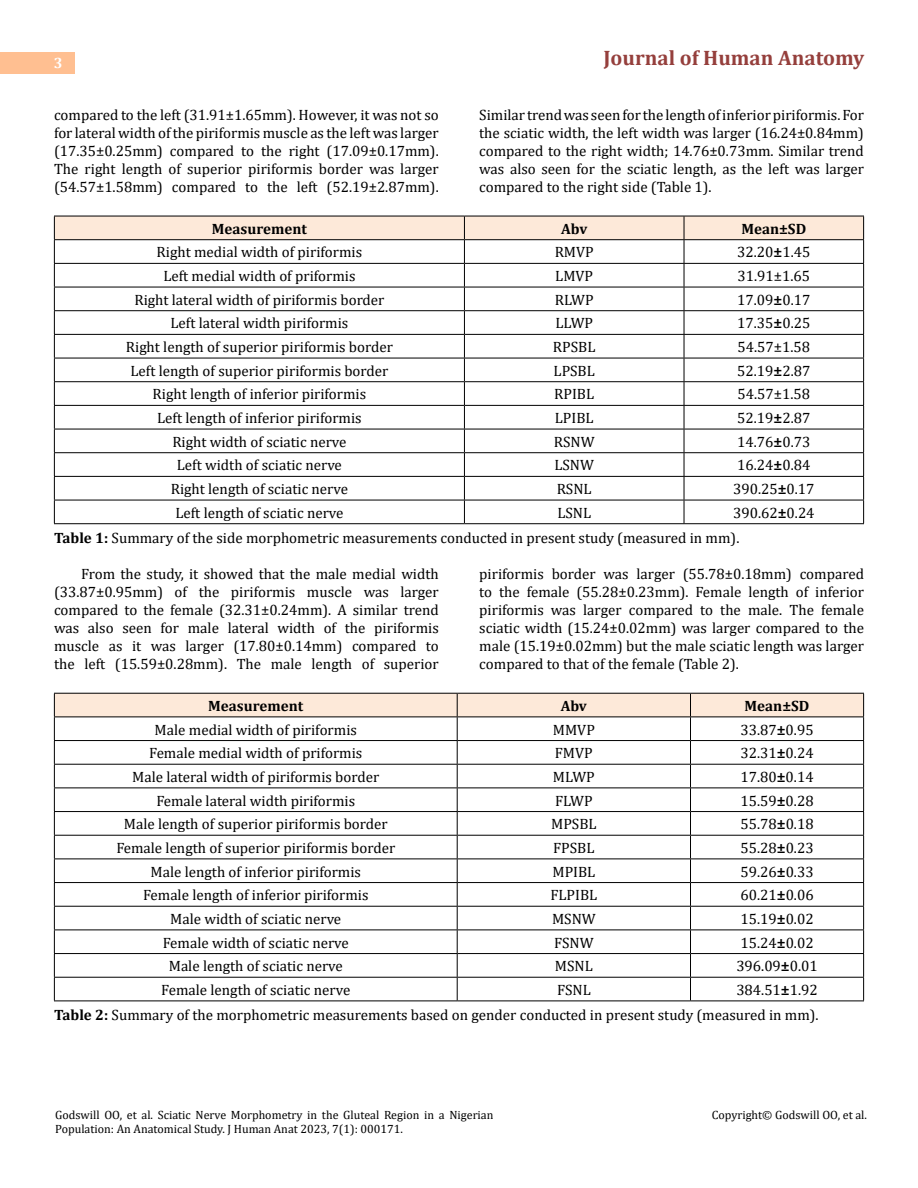
<style>
.page{position:relative;width:918px;height:1188px;background:#fff}
.page>*{position:absolute;margin:0;border:0;box-sizing:border-box;transform-origin:0 0}
.t1{font:700 21px "Cambria";color:#953f3c}
.t2{font:15px/18px "Cambria";color:#000;text-align:justify}
.t3{font:700 15px "Cambria";color:#000}
.t4{font:700 15px "Cambria";color:#fff}
.t5{font:12px/14.4px "Cambria";color:#000}
.s1{font-weight:700}
</style>
<div class="page">
<div style="left:0;top:52px;width:74px;height:21px;background:#ffbf91"></div>
<hr style="left:54px;top:523px;width:410px;height:1px;background:#000">
<hr style="left:464px;top:523px;width:220px;height:1px;background:#000">
<hr style="left:684px;top:523px;width:180px;height:1px;background:#000">
<svg style="left:54px;top:216px;width:810px;height:307px"></svg>
<hr style="left:54px;top:1001px;width:403px;height:1px;background:#000">
<hr style="left:457px;top:1001px;width:234px;height:1px;background:#000">
<hr style="left:691px;top:1001px;width:173px;height:1px;background:#000">
<svg style="left:54px;top:693px;width:810px;height:308px"></svg>
<p class="t4" style="left:54px;top:53px;width:10px">3</p>
<h1 class="t1" style="left:603px;top:43px;width:262px">Journal of Human Anatomy</h1>
<p class="t2" style="left:54px;top:105px;width:386px">compared to the left (31.91±1.65mm). However, it was not so for lateral width of the piriformis muscle as the left was larger (17.35±0.25mm) compared to the right (17.09±0.17mm).<br>The right length of superior piriformis border was larger (54.57±1.58mm) compared to the left (52.19±2.87mm).</p>
<p class="t2" style="left:479px;top:105px;width:386px">Similar trend was seen for the length of inferior piriformis. For the sciatic width, the left width was larger (16.24±0.84mm) compared to the right width; 14.76±0.73mm. Similar trend was also seen for the sciatic length, as the left was larger compared to the right side (Table 1).</p>
<p class="t3" style="left:212px;top:218px;width:97px">Measurement</p>
<p class="t3" style="left:561px;top:218px;width:28px">Abv</p>
<p class="t3" style="left:741px;top:218px;width:66px">Mean±SD</p>
<p class="t2" style="left:157px;top:243px;width:207px">Right medial width of piriformis</p>
<p class="t2" style="left:555px;top:243px;width:41px">RMVP</p>
<p class="t2" style="left:737px;top:243px;width:75px">32.20<span class="s1">±</span>1.45</p>
<p class="t2" style="left:163px;top:267px;width:194px">Left medial width of priformis</p>
<p class="t2" style="left:555px;top:267px;width:39px">LMVP</p>
<p class="t2" style="left:738px;top:267px;width:74px">31.91±1.65</p>
<p class="t2" style="left:134px;top:291px;width:252px">Right lateral width of piriformis border</p>
<p class="t2" style="left:555px;top:291px;width:40px">RLWP</p>
<p class="t2" style="left:737px;top:291px;width:75px">17.09<span class="s1">±</span>0.17</p>
<p class="t2" style="left:171px;top:314px;width:179px">Left lateral width piriformis</p>
<p class="t2" style="left:555px;top:314px;width:39px">LLWP</p>
<p class="t2" style="left:737px;top:314px;width:75px">17.35<span class="s1">±</span>0.25</p>
<p class="t2" style="left:126px;top:338px;width:269px">Right length of superior piriformis border</p>
<p class="t2" style="left:553px;top:338px;width:44px">RPSBL</p>
<p class="t2" style="left:738px;top:338px;width:74px">54.57±1.58</p>
<p class="t2" style="left:130px;top:362px;width:259px">Left length of superior piriformis border</p>
<p class="t2" style="left:554px;top:362px;width:43px">LPSBL</p>
<p class="t2" style="left:737px;top:362px;width:75px">52.19<span class="s1">±</span>2.87</p>
<p class="t2" style="left:153px;top:385px;width:215px">Right length of inferior piriformis</p>
<p class="t2" style="left:554px;top:385px;width:41px">RPIBL</p>
<p class="t2" style="left:738px;top:385px;width:74px">54.57±1.58</p>
<p class="t2" style="left:157px;top:409px;width:206px">Left length of inferior piriformis</p>
<p class="t2" style="left:555px;top:409px;width:40px">LPIBL</p>
<p class="t2" style="left:737px;top:409px;width:75px">52.19<span class="s1">±</span>2.87</p>
<p class="t2" style="left:172px;top:433px;width:176px">Right width of sciatic nerve</p>
<p class="t2" style="left:554px;top:433px;width:42px">RSNW</p>
<p class="t2" style="left:737px;top:433px;width:75px">14.76<span class="s1">±</span>0.73</p>
<p class="t2" style="left:177px;top:456px;width:167px">Left width of sciatic nerve</p>
<p class="t2" style="left:555px;top:456px;width:41px">LSNW</p>
<p class="t2" style="left:737px;top:456px;width:75px">16.24<span class="s1">±</span>0.84</p>
<p class="t2" style="left:171px;top:480px;width:179px">Right length of sciatic nerve</p>
<p class="t2" style="left:557px;top:480px;width:36px">RSNL</p>
<p class="t2" style="left:733px;top:480px;width:83px">390.25<span class="s1">±</span>0.17</p>
<p class="t2" style="left:175px;top:504px;width:170px">Left length of sciatic nerve</p>
<p class="t2" style="left:557px;top:504px;width:35px">LSNL</p>
<p class="t2" style="left:54px;top:500px;width:762px;line-height:25.2px;text-indent:679px">390.62<span class="s1">±</span>0.24<br><span class="s1">Table 1:</span> Summary of the side morphometric measurements conducted in present study (measured in mm).</p>
<p class="t2" style="left:54px;top:565px;width:386px;text-indent:27px">From the study, it showed that the male medial width (33.87±0.95mm) of the piriformis muscle was larger compared to the female (32.31±0.24mm). A similar trend was also seen for male lateral width of the piriformis muscle as it was larger (17.80±0.14mm) compared to the left (15.59±0.28mm). The male length of superior</p>
<p class="t2" style="left:479px;top:565px;width:386px">piriformis border was larger (55.78±0.18mm) compared to the female (55.28±0.23mm). Female length of inferior piriformis was larger compared to the male. The female sciatic width (15.24±0.02mm) was larger compared to the male (15.19±0.02mm) but the male sciatic length was larger compared to that of the female (Table 2).</p>
<p class="t3" style="left:208px;top:695px;width:97px">Measurement</p>
<p class="t3" style="left:561px;top:695px;width:28px">Abv</p>
<p class="t3" style="left:745px;top:695px;width:66px">Mean±SD</p>
<p class="t2" style="left:155px;top:720px;width:204px">Male medial width of piriformis</p>
<p class="t2" style="left:553px;top:720px;width:44px">MMVP</p>
<p class="t2" style="left:740px;top:720px;width:75px">33.87<span class="s1">±</span>0.95</p>
<p class="t2" style="left:149px;top:744px;width:215px">Female medial width of priformis</p>
<p class="t2" style="left:555px;top:744px;width:39px">FMVP</p>
<p class="t2" style="left:740px;top:744px;width:75px">32.31<span class="s1">±</span>0.24</p>
<p class="t2" style="left:132px;top:768px;width:248px">Male lateral width of piriformis border</p>
<p class="t2" style="left:553px;top:768px;width:43px">MLWP</p>
<p class="t2" style="left:740px;top:768px;width:75px">17.80<span class="s1">±</span>0.14</p>
<p class="t2" style="left:156px;top:791px;width:200px">Female lateral width piriformis</p>
<p class="t2" style="left:555px;top:791px;width:39px">FLWP</p>
<p class="t2" style="left:740px;top:791px;width:75px">15.59<span class="s1">±</span>0.28</p>
<p class="t2" style="left:124px;top:815px;width:265px">Male length of superior piriformis border</p>
<p class="t2" style="left:551px;top:815px;width:47px">MPSBL</p>
<p class="t2" style="left:740px;top:815px;width:75px">55.78<span class="s1">±</span>0.18</p>
<p class="t2" style="left:116px;top:839px;width:280px">Female length of superior piriformis border</p>
<p class="t2" style="left:553px;top:839px;width:43px">FPSBL</p>
<p class="t2" style="left:740px;top:839px;width:75px">55.28<span class="s1">±</span>0.23</p>
<p class="t2" style="left:151px;top:862px;width:212px">Male length of inferior piriformis</p>
<p class="t2" style="left:552px;top:862px;width:44px">MPIBL</p>
<p class="t2" style="left:740px;top:862px;width:75px">59.26<span class="s1">±</span>0.33</p>
<p class="t2" style="left:143px;top:886px;width:227px">Female length of inferior piriformis</p>
<p class="t2" style="left:551px;top:886px;width:48px">FLPIBL</p>
<p class="t2" style="left:740px;top:886px;width:75px">60.21<span class="s1">±</span>0.06</p>
<p class="t2" style="left:170px;top:910px;width:173px">Male width of sciatic nerve</p>
<p class="t2" style="left:552px;top:910px;width:45px">MSNW</p>
<p class="t2" style="left:741px;top:910px;width:75px">15.19<span class="s1">±</span>0.02</p>
<p class="t2" style="left:163px;top:933px;width:188px">Female width of sciatic nerve</p>
<p class="t2" style="left:554px;top:933px;width:41px">FSNW</p>
<p class="t2" style="left:741px;top:933px;width:75px">15.24<span class="s1">±</span>0.02</p>
<p class="t2" style="left:169px;top:957px;width:176px">Male length of sciatic nerve</p>
<p class="t2" style="left:555px;top:957px;width:39px">MSNL</p>
<p class="t2" style="left:736px;top:957px;width:83px">396.09<span class="s1">±</span>0.01</p>
<p class="t2" style="left:161px;top:981px;width:191px">Female length of sciatic nerve</p>
<p class="t2" style="left:557px;top:981px;width:35px">FSNL</p>
<p class="t2" style="left:54px;top:977px;width:766px;line-height:25.2px;text-align:right">384.51<span class="s1">±</span>1.92<br><span class="s1">Table 2:</span> Summary of the morphometric measurements based on gender conducted in present study (measured in mm).</p>
<p class="t5" style="left:55px;top:1108px;width:440px">Godswill OO, et al. Sciatic Nerve Morphometry in the Gluteal Region in a Nigerian<br>Population: An Anatomical Study. J Human Anat 2023, 7(1): 000171.</p>
<p class="t5" style="left:712px;top:1108px;width:157px">Copyright© Godswill OO, et al.</p>
</div>
